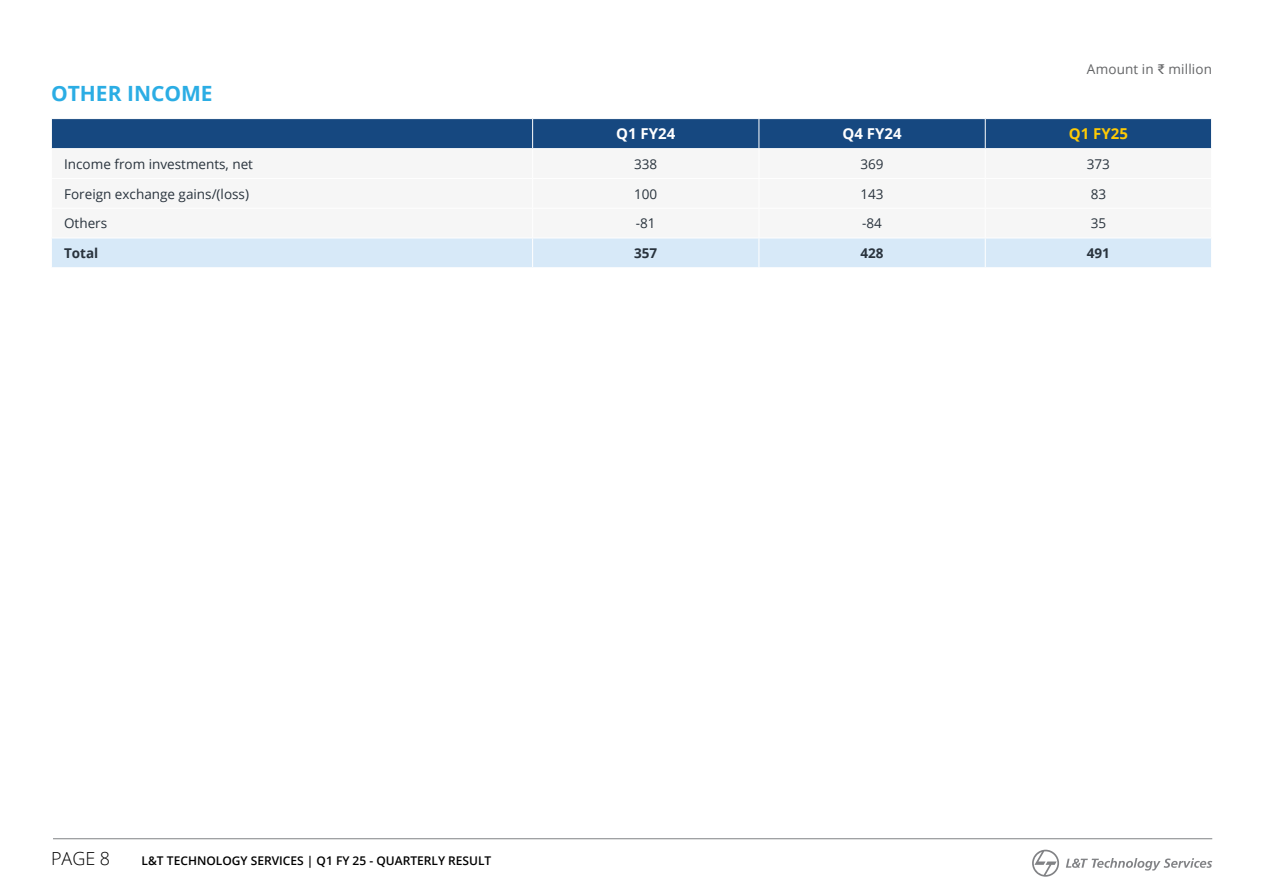
<style>
.page{position:relative;width:1263px;height:893px;background:#fff}
.page>*{position:absolute;margin:0;border:0;box-sizing:border-box;transform-origin:0 0}
.t1{font:700 21px "Open Sans";color:#2bade4}
.t2{font:300 18px "Open Sans";color:#000}
.t3{font:700 15px "Open Sans";color:#fff}
.t4{font:700 15px "Open Sans";color:#ffcb05}
.t5{font:13.5px "Open Sans";color:#29333d}
.t6{font:13.5px "Open Sans";letter-spacing:.01em;color:#636466}
.t7{font:700 13.5px "Open Sans";color:#29333d}
.t8{font:600 12px "Open Sans";color:#000}
.s1{font-family:"Arial"}
</style>
<div class="page">
<hr style="left:53px;top:838px;width:1159px;height:1px;background:#808285">
<svg style="left:1032px;top:850px;width:27px;height:27px"></svg>
<svg style="left:1066px;top:858px;width:146px;height:12px"></svg>
<svg style="left:51px;top:119px;width:1161px;height:148px"></svg>
<h1 class="t1" style="left:51px;top:79px;width:163px">OTHER INCOME</h1>
<p class="t6" style="left:1087px;top:60px;width:127px">Amount in <span class="s1">₹</span> million</p>
<p class="t3" style="left:616px;top:123px;width:61px">Q1 FY24</p>
<p class="t3" style="left:842px;top:123px;width:61px">Q4 FY24</p>
<p class="t4" style="left:1069px;top:123px;width:61px">Q1 FY25</p>
<p class="t5" style="left:64px;top:155px;width:190px">Income from investments, net</p>
<p class="t5" style="left:634px;top:155px;width:25px">338</p>
<p class="t5" style="left:860px;top:155px;width:25px">369</p>
<p class="t5" style="left:1087px;top:155px;width:25px">373</p>
<p class="t5" style="left:64px;top:184px;width:186px">Foreign exchange gains/(loss)</p>
<p class="t5" style="left:634px;top:184px;width:25px">100</p>
<p class="t5" style="left:860px;top:184px;width:25px">143</p>
<p class="t5" style="left:1091px;top:184px;width:17px">83</p>
<p class="t5" style="left:64px;top:214px;width:45px">Others</p>
<p class="t5" style="left:636px;top:214px;width:21px">-81</p>
<p class="t5" style="left:862px;top:214px;width:21px">-84</p>
<p class="t5" style="left:1091px;top:214px;width:17px">35</p>
<p class="t7" style="left:64px;top:244px;width:36px">Total</p>
<p class="t7" style="left:634px;top:244px;width:25px">357</p>
<p class="t7" style="left:860px;top:244px;width:25px">428</p>
<p class="t7" style="left:1087px;top:244px;width:25px">491</p>
<h2 class="t2" style="left:51px;top:846px;width:61px">PAGE 8</h2>
<p class="t8" style="left:142px;top:853px;width:351px">L&amp;T TECHNOLOGY SERVICES | Q1 FY 25 - QUARTERLY RESULT</p>
</div>
